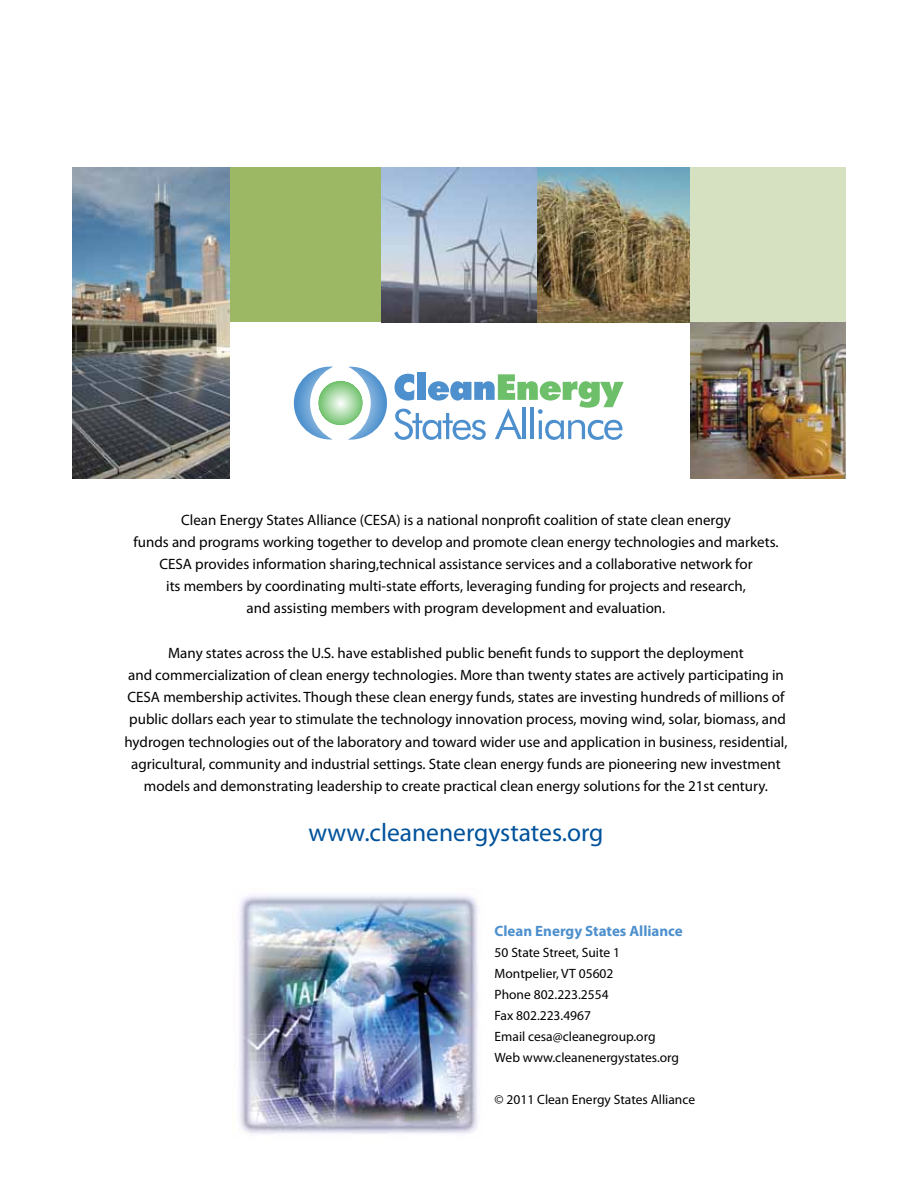
<style>
.page{position:relative;width:918px;height:1188px;background:#fff}
.page>*{position:absolute;margin:0;border:0;box-sizing:border-box;transform-origin:0 0}
.t1{font:25.5px "Myriad Pro";color:#00529b}
.t2{font:15px/22.2px "Myriad Pro";color:#000;text-align:center}
.t3{font:700 15px "Myriad Pro";color:#4d90cd}
.t4{font:13.5px/21px "Myriad Pro";color:#000}
</style>
<div class="page">
<img style="left:239px;top:895px;width:239px;height:239px">
<img style="left:537px;top:168px;width:154px;height:154px">
<div style="left:230px;top:168px;width:152px;height:154px;background:#9cb865"></div>
<img style="left:381px;top:168px;width:156px;height:154px">
<img style="left:72px;top:168px;width:158px;height:310px">
<img style="left:691px;top:322px;width:155px;height:156px">
<svg style="left:293px;top:366px;width:331px;height:74px"></svg>
<div style="left:691px;top:168px;width:155px;height:154px;background:#d5e1c0"></div>
<p class="t2" style="left:133px;top:508px;width:647px">Clean Energy States Alliance (CESA) is a national nonprofit coalition of state clean energy<br>funds and programs working together to develop and promote clean energy technologies and markets.<br>CESA provides information sharing,technical assistance services and a collaborative network for<br>its members by coordinating multi-state efforts, leveraging funding for projects and research,<br>and assisting members with program development and evaluation.</p>
<p class="t2" style="left:125px;top:641px;width:664px">Many states across the U.S. have established public benefit funds to support the deployment<br>and commercialization of clean energy technologies. More than twenty states are actively participating in CESA membership activites. Though these clean energy funds, states are investing hundreds of millions of public dollars each year to stimulate the technology innovation process, moving wind, solar, biomass, and hydrogen technologies out of the laboratory and toward wider use and application in business, residential, agricultural, community and industrial settings. State clean energy funds are pioneering new investment models and demonstrating leadership to create practical clean energy solutions for the 21st century.</p>
<h1 class="t1" style="left:308px;top:817px;width:297px">www.cleanenergystates.org</h1>
<p class="t3" style="left:495px;top:921px;width:190px">Clean Energy States Alliance</p>
<p class="t4" style="left:495px;top:941px;width:186px">50 State Street, Suite 1<br>Montpelier, VT 05602<br>Phone 802.223.2554<br>Fax 802.223.4967<br>Email cesa@cleanegroup.org<br>Web www.cleanenergystates.org</p>
<p class="t4" style="left:495px;top:1088px;width:202px">© 2011 Clean Energy States Alliance</p>
</div>
